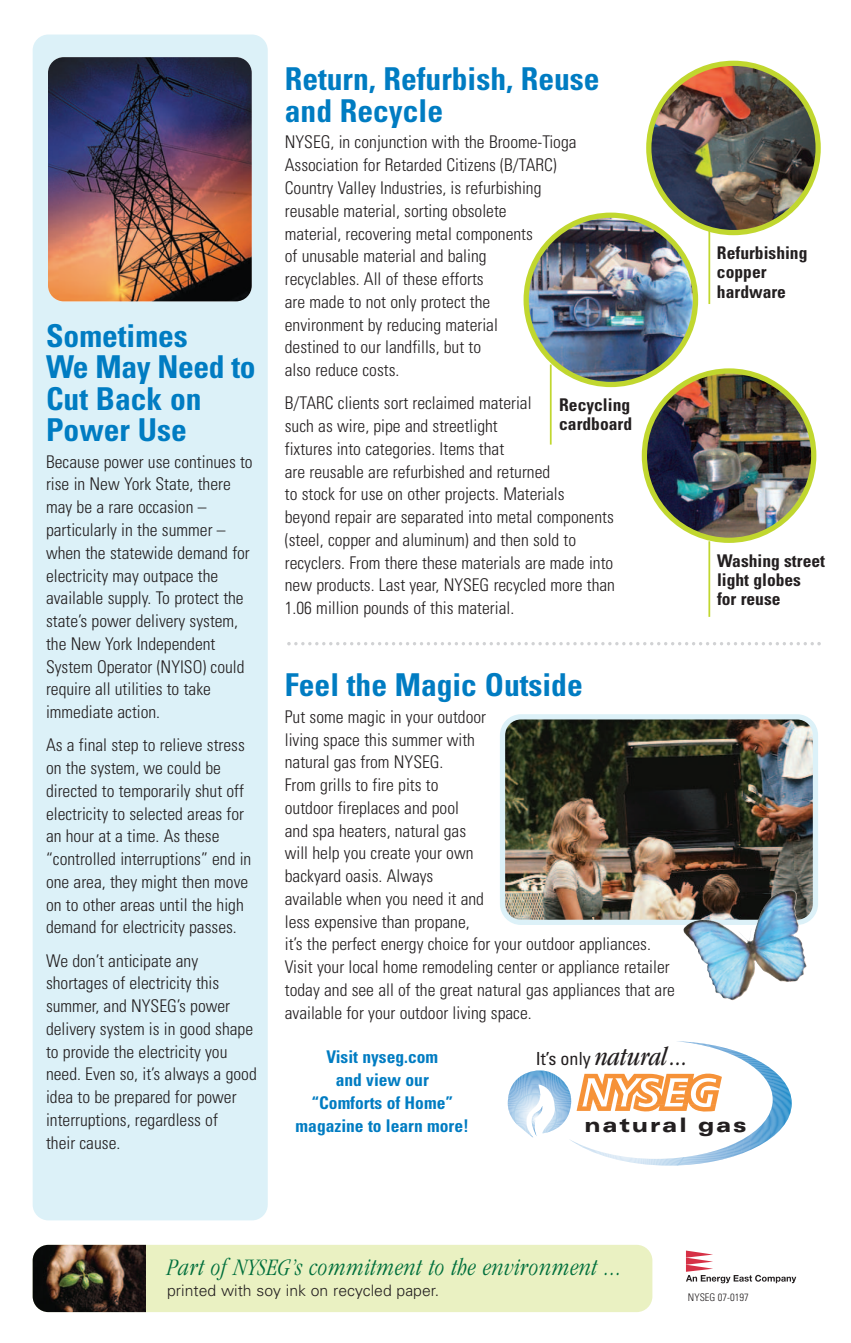
<style>
.page{position:relative;width:851px;height:1343px;background:#fff}
.page>*{position:absolute;margin:0;border:0;box-sizing:border-box;transform-origin:0 0}
.t1{font:700 condensed 31.5px/31.5px "Univers";color:#007cc2}
.t2{font:italic condensed 26.6px "Garamond";color:#231f20}
.t3{font:italic 300 condensed 24.5px "Garamond";letter-spacing:.02em;color:#006f3c}
.t4{font:900 expanded 19.95px "Univers";letter-spacing:.1em;color:#231f20}
.t5{font:300 condensed 17.5px/22.8px "Univers";color:#231f20}
.t6{font:700 condensed 17.5px/19.2px "Univers";color:#231f20}
.t7{font:700 condensed 17.5px/22.8px "Univers";color:#007cc2;text-align:center}
.t8{font:300 15.75px "Univers";color:#231f20}
.t9{font:300 condensed 10.5px "Univers";color:#231f20}
.s1{font-family:"Univers";font-style:normal;font-size:18.03px}
</style>
<div class="page">
<img style="left:32px;top:34px;width:789px;height:1279px">
<h1 class="t1" style="left:46px;top:323px;width:211px">Sometimes<br>We May Need to<br>Cut Back on<br>Power Use</h1>
<p class="t5" style="left:46px;top:452px;width:208px">Because power use continues to rise in New York State, there may be a rare occasion – particularly in the summer – when the statewide demand for electricity may outpace the available supply. To protect the state’s power delivery system, the New York Independent<br>System Operator (NYISO) could require all utilities to take immediate action.</p>
<p class="t5" style="left:46px;top:735px;width:207px">As a final step to relieve stress on the system, we could be directed to temporarily shut off electricity to selected areas for an hour at a time. As these “controlled interruptions” end in one area, they might then move on to other areas until the high demand for electricity passes.</p>
<p class="t5" style="left:46px;top:950px;width:212px">We don’t anticipate any shortages of electricity this summer, and NYSEG’s power delivery system is in good shape to provide the electricity you need. Even so, it’s always a good idea to be prepared for power interruptions, regardless of<br>their cause.</p>
<h1 class="t1" style="left:285px;top:67px;width:316px">Return, Refurbish, Reuse and Recycle</h1>
<p class="t5" style="left:285px;top:133px;width:293px">NYSEG, in conjunction with the Broome-Tioga Association for Retarded Citizens (B/TARC)<br>Country Valley Industries, is refurbishing reusable material, sorting obsolete<br>material, recovering metal components<br>of unusable material and baling<br>recyclables. All of these efforts<br>are made to not only protect the<br>environment by reducing material<br>destined to our landfills, but to<br>also reduce costs.</p>
<p class="t5" style="left:285px;top:393px;width:331px">B/TARC clients sort reclaimed material<br>such as wire, pipe and streetlight<br>fixtures into categories. Items that<br>are reusable are refurbished and returned<br>to stock for use on other projects. Materials<br>beyond repair are separated into metal components (steel, copper and aluminum) and then sold to recyclers. From there these materials are made into new products. Last year, NYSEG recycled more than 1.06 million pounds of this material.</p>
<p class="t6" style="left:559px;top:397px;width:74px">Recycling cardboard</p>
<h1 class="t1" style="left:285px;top:672px;width:299px">Feel the Magic Outside</h1>
<p class="t5" style="left:285px;top:707px;width:391px">Put some magic in your outdoor<br>living space this summer with<br>natural gas from NYSEG.<br>From grills to fire pits to<br>outdoor fireplaces and pool<br>and spa heaters, natural gas<br>will help you create your own<br>backyard oasis. Always<br>available when you need it and<br>less expensive than propane,<br>it’s the perfect energy choice for your outdoor appliances.<br>Visit your local home remodeling center or appliance retailer today and see all of the great natural gas appliances that are available for your outdoor living space.</p>
<p class="t6" style="left:716px;top:245px;width:92px">Refurbishing copper hardware</p>
<p class="t6" style="left:716px;top:552px;width:109px">Washing street light globes<br>for reuse</p>
<p class="t7" style="left:326px;top:1047px;width:113px">Visit nyseg.com</p>
<h2 class="t2" style="left:535px;top:1045px;width:153px"><span class="s1">It’s only</span> natural ...</h2>
<p class="t7" style="left:295px;top:1070px;width:175px">and view our<br>“Comforts of Home” magazine to learn more!</p>
<p class="t4" style="left:584px;top:1117px;width:163px">natural gas</p>
<h3 class="t3" style="left:167px;top:1258px;width:456px">Part of NYSEG’s commitment to the environment ...</h3>
<p class="t8" style="left:167px;top:1284px;width:273px">printed with soy ink on recycled paper.</p>
<p class="t9" style="left:687px;top:1292px;width:62px">NYSEG 07-0197</p>
</div>
